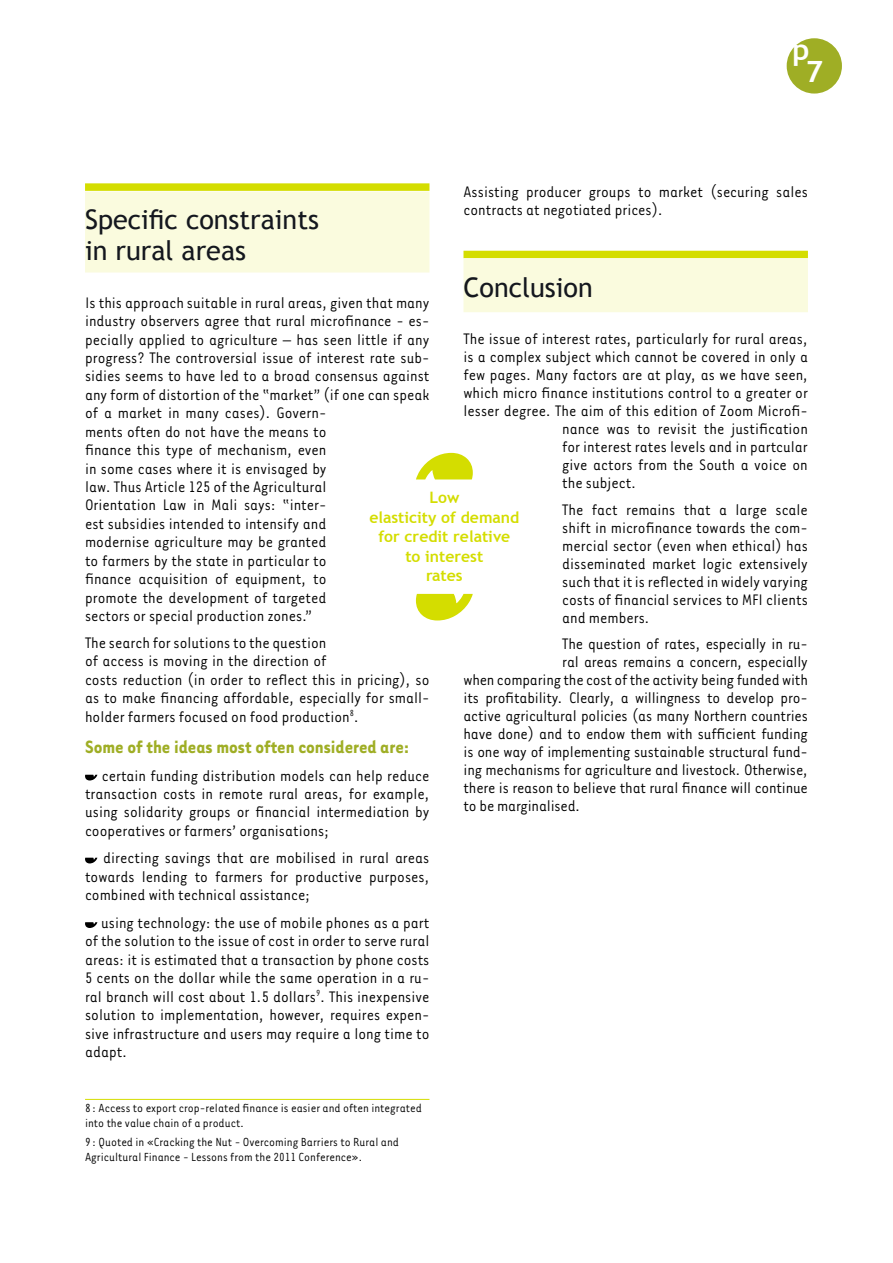
<style>
.page{position:relative;width:893px;height:1263px;background:#fff}
.page>*{position:absolute;margin:0;border:0;box-sizing:border-box;transform-origin:0 0}
.t1{font:700 29.25px/22.5px "Trebuchet MS";color:#fff;text-align:center}
.t2{font:27px/30.5px "Trebuchet MS";color:#14171e}
.t3{font:700 20.55px "Tarzana Narrow";color:#9fae25}
.t4{font:17.55px/18.5px "Tarzana Narrow";color:#000;text-align:justify}
.t5{font:700 15.75px/19.5px "Trebuchet MS";color:#d4dd00;text-align:center}
.t6{font:13.5px/15px "Tarzana Narrow";color:#000}
</style>
<div class="page">
<div style="left:787px;top:38px;width:55px;height:56px;background:#9fae25;border-radius:50%"></div>
<div style="left:85px;top:183px;width:344px;height:8px;background:#d4dd00"></div>
<div style="left:85px;top:191px;width:344px;height:81px;background:#fafbde"></div>
<svg style="left:85px;top:775px;width:12px;height:5px"></svg>
<svg style="left:85px;top:858px;width:12px;height:5px"></svg>
<svg style="left:85px;top:922px;width:12px;height:6px"></svg>
<hr style="left:85px;top:1099px;width:344px;height:1px;background:#d4dd00">
<div style="left:463px;top:251px;width:345px;height:7px;background:#d4dd00"></div>
<div style="left:463px;top:258px;width:345px;height:54px;background:#fafbde"></div>
<svg style="left:416px;top:453px;width:57px;height:26px"></svg>
<svg style="left:416px;top:594px;width:57px;height:26px"></svg>
<h1 class="t1" style="left:792px;top:38px;width:32px">p<br>7</h1>
<p class="t4" style="left:463px;top:182px;width:346px;line-height:18px">Assisting producer groups to market (securing sales contracts at negotiated prices).</p>
<h2 class="t2" style="left:85px;top:205px;width:235px">Specific constraints in rural areas</h2>
<p class="t4" style="left:85px;top:292px;width:346px;text-align:left">Is this approach suitable in rural areas, given that many industry observers agree that rural microfinance - es&shy;pecially applied to agriculture – has seen little if any progress? The controversial issue of interest rate sub&shy;sidies seems to have led to a broad consensus against any form of distortion of the “market” (if one can speak of a market in many cases). Govern-<br>ments often do not have the means to<br>finance this type of mechanism, even<br>in some cases where it is envisaged by<br>law. Thus Article 125 of the Agricultural<br>Orientation Law in Mali says: “inter-<br>est subsidies intended to intensify and<br>modernise agriculture may be granted<br>to farmers by the state in particular to<br>finance acquisition of equipment, to<br>promote the development of targeted<br>sectors or special production zones.”</p>
<p class="t4" style="left:85px;top:633px;width:346px;text-align:left">The search for solutions to the question<br>of access is moving in the direction of<br>costs reduction (in order to reflect this in pricing), so as to make financing affordable, especially for small&shy;holder farmers focused on food production<sup>8</sup>.</p>
<p class="t3" style="left:85px;top:734px;width:326px">Some of the ideas most often considered are:</p>
<p class="t4" style="left:85px;top:765px;width:346px;text-indent:17px">certain funding distribution models can help reduce transaction costs in remote rural areas, for example, using solidarity groups or financial intermediation by cooperatives or farmers’ organisations;</p>
<p class="t4" style="left:85px;top:848px;width:346px;text-indent:18px">directing savings that are mobilised in rural areas towards lending to farmers for productive purposes, combined with technical assistance;</p>
<p class="t4" style="left:85px;top:913px;width:346px;text-indent:16px">using technology: the use of mobile phones as a part of the solution to the issue of cost in order to serve rural areas: it is estimated that a transaction by phone costs 5 cents on the dollar while the same operation in a ru&shy;ral branch will cost about 1.5 dollars<sup>9</sup>. This inexpensive solution to implementation, however, requires expen&shy;sive infrastructure and users may require a long time to adapt.</p>
<h2 class="t2" style="left:463px;top:272px;width:131px">Conclusion</h2>
<p class="t4" style="left:463px;top:329px;width:346px">The issue of interest rates, particularly for rural areas,</p>
<p class="t4" style="left:463px;top:347px;width:346px">is a complex subject which cannot be covered in only a</p>
<p class="t4" style="left:463px;top:365px;width:346px">few pages. Many factors are at play, as we have seen,</p>
<p class="t4" style="left:463px;top:383px;width:346px">which micro finance institutions control to a greater or</p>
<p class="t4" style="left:463px;top:401px;width:346px">lesser degree. The aim of this edition of Zoom Microfi-</p>
<p class="t4" style="left:562px;top:419px;width:247px">nance was to revisit the justification</p>
<p class="t4" style="left:562px;top:437px;width:247px">for interest rates levels and in partcular</p>
<p class="t4" style="left:562px;top:455px;width:247px">give actors from the South a voice on</p>
<p class="t4" style="left:562px;top:473px;width:75px">the subject.</p>
<p class="t4" style="left:562px;top:500px;width:247px;line-height:18px">The fact remains that a large scale shift in microfinance towards the com&shy;mercial sector (even when ethical) has disseminated market logic extensively such that it is reflected in widely varying costs of financial services to MFI clients and members.</p>
<p class="t4" style="left:562px;top:634px;width:247px">The question of rates, especially in ru-</p>
<p class="t4" style="left:562px;top:652px;width:247px">ral areas remains a concern, especially</p>
<p class="t4" style="left:463px;top:670px;width:346px">when comparing the cost of the activity being funded with</p>
<p class="t4" style="left:463px;top:688px;width:346px">its profitability. Clearly, a willingness to develop pro-</p>
<p class="t4" style="left:463px;top:706px;width:346px">active agricultural policies (as many Northern countries</p>
<p class="t4" style="left:463px;top:724px;width:346px">have done) and to endow them with sufficient funding</p>
<p class="t4" style="left:463px;top:742px;width:346px">is one way of implementing sustainable structural fund-</p>
<p class="t4" style="left:463px;top:760px;width:346px">ing mechanisms for agriculture and livestock. Otherwise,</p>
<p class="t4" style="left:463px;top:778px;width:346px">there is reason to believe that rural finance will continue</p>
<p class="t4" style="left:463px;top:796px;width:118px">to be marginalised.</p>
<p class="t5" style="left:369px;top:488px;width:152px">Low<br>elasticity of demand for credit relative to interest<br>rates</p>
<p class="t6" style="left:85px;top:1099px;width:338px">8 : Access to export crop-related finance is easier and often integrated into the value chain of a product.</p>
<p class="t6" style="left:85px;top:1134px;width:315px">9 : Quoted in «Cracking the Nut - Overcoming Barriers to Rural and<br>Agricultural Finance - Lessons from the 2011 Conference».</p>
</div>
